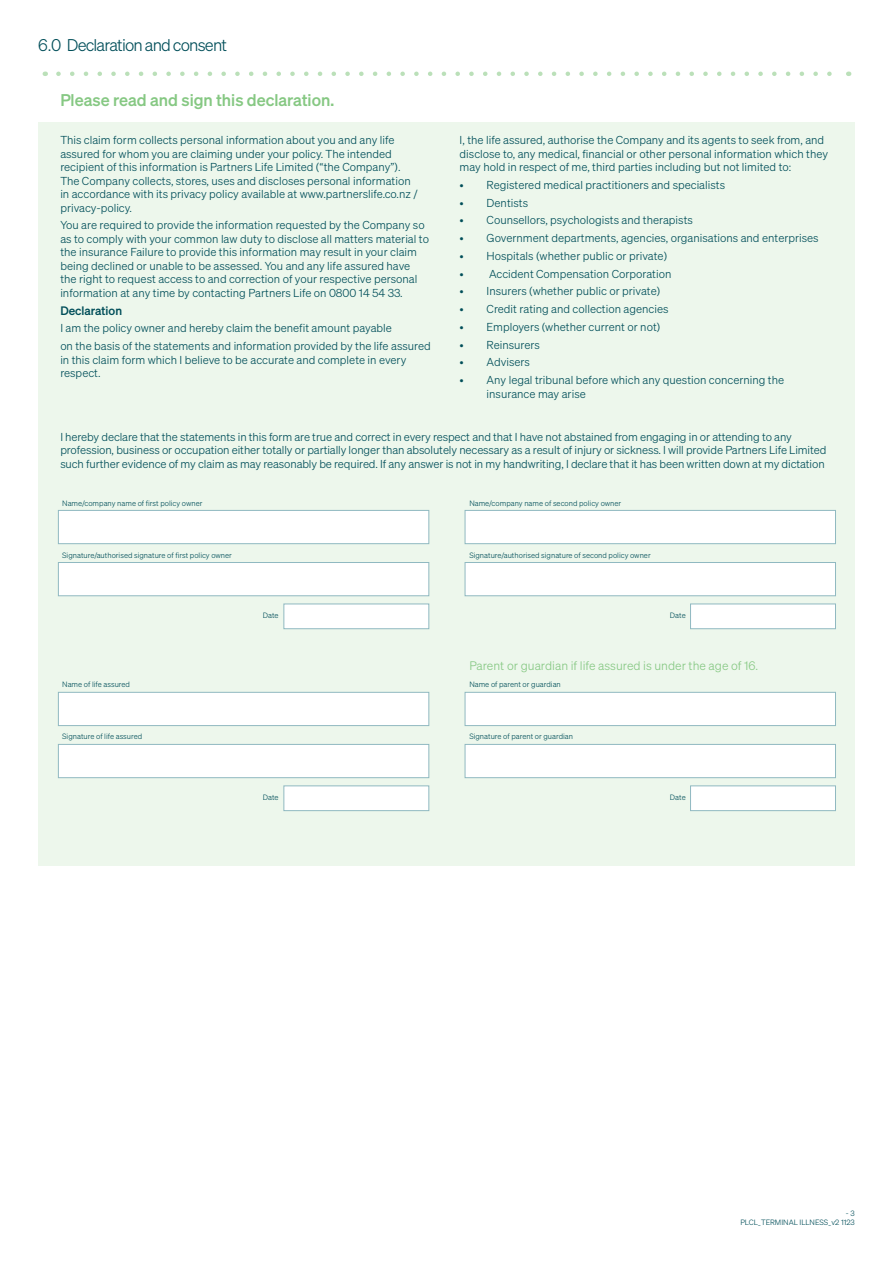
<style>
.page{position:relative;width:893px;height:1263px;background:#fff}
.page>*{position:absolute;margin:0;border:0;box-sizing:border-box;transform-origin:0 0}
._1_0_headings{font:16.5px "Sohne Kraftig";color:#86c883}
.body_copy{font:16.5px "Sohne Leicht";letter-spacing:-.05em;color:#004e59}
.green_subheadings{font:12px "Sohne Leicht";color:#86c883}
.t1{font:12px "Sohne Kraftig";color:#004e59}
.t2{font:11.25px/13.5px "Sohne Leicht";color:#004e59}
.body_copy-2{font:7.5px "Sohne Leicht";color:#004e59}
</style>
<div class="page">
<div style="left:38px;top:122px;width:817px;height:743px;background:#edf7ec"></div>
<div style="left:283px;top:604px;width:146px;height:25px;background:#fff;border:1px solid #90b9c1"></div>
<div style="left:690px;top:604px;width:146px;height:25px;background:#fff;border:1px solid #90b9c1"></div>
<div style="left:58px;top:562px;width:371px;height:34px;background:#fff;border:1px solid #90b9c1"></div>
<div style="left:465px;top:562px;width:371px;height:34px;background:#fff;border:1px solid #90b9c1"></div>
<div style="left:58px;top:510px;width:371px;height:34px;background:#fff;border:1px solid #90b9c1"></div>
<div style="left:465px;top:510px;width:371px;height:34px;background:#fff;border:1px solid #90b9c1"></div>
<div style="left:283px;top:785px;width:146px;height:26px;background:#fff;border:1px solid #90b9c1"></div>
<div style="left:690px;top:785px;width:146px;height:26px;background:#fff;border:1px solid #90b9c1"></div>
<div style="left:58px;top:744px;width:371px;height:34px;background:#fff;border:1px solid #90b9c1"></div>
<div style="left:465px;top:744px;width:371px;height:34px;background:#fff;border:1px solid #90b9c1"></div>
<div style="left:58px;top:692px;width:371px;height:34px;background:#fff;border:1px solid #90b9c1"></div>
<div style="left:465px;top:692px;width:371px;height:34px;background:#fff;border:1px solid #90b9c1"></div>
<svg style="left:58px;top:72px;width:774px;height:4px"></svg>
<p class="body_copy" style="left:38px;top:36px;width:190px">6.0 Declaration and consent</p>
<p class="_1_0_headings" style="left:60px;top:90px;width:275px">Please read and sign this declaration.</p>
<p class="t2" style="left:60px;top:133px;width:359px">This claim form collects personal information about you and any life assured for whom you are claiming under your policy. The intended recipient of this information is Partners Life Limited (“the Company”).<br>The Company collects, stores, uses and discloses personal information in accordance with its privacy policy available at www.partnerslife.co.nz / privacy-policy.</p>
<p class="t2" style="left:60px;top:218px;width:370px">You are required to provide the information requested by the Company so as to comply with your common law duty to disclose all matters material to the insurance Failure to provide this information may result in your claim being declined or unable to be assessed. You and any life assured have the right to request access to and correction of your respective personal information at any time by contacting Partners Life on 0800 14 54 33.</p>
<p class="t1" style="left:60px;top:303px;width:63px">Declaration</p>
<p class="t2" style="left:60px;top:321px;width:333px">I am the policy owner and hereby claim the benefit amount payable</p>
<p class="t2" style="left:60px;top:339px;width:372px">on the basis of the statements and information provided by the life assured in this claim form which I believe to be accurate and complete in every respect.</p>
<p class="t2" style="left:460px;top:133px;width:370px">I, the life assured, authorise the Company and its agents to seek from, and disclose to, any medical, financial or other personal information which they may hold in respect of me, third parties including but not limited to:</p>
<p class="t2" style="left:460px;top:178px;width:267px">• Registered medical practitioners and specialists</p>
<p class="t2" style="left:460px;top:196px;width:70px">• Dentists</p>
<p class="t2" style="left:460px;top:213px;width:235px">• Counsellors, psychologists and therapists</p>
<p class="t2" style="left:460px;top:231px;width:361px">• Government departments, agencies, organisations and enterprises</p>
<p class="t2" style="left:460px;top:249px;width:209px">• Hospitals (whether public or private)</p>
<p class="t2" style="left:460px;top:267px;width:213px">• Accident Compensation Corporation</p>
<p class="t2" style="left:460px;top:284px;width:202px">• Insurers (whether public or private)</p>
<p class="t2" style="left:460px;top:302px;width:210px">• Credit rating and collection agencies</p>
<p class="t2" style="left:460px;top:320px;width:202px">• Employers (whether current or not)</p>
<p class="t2" style="left:460px;top:338px;width:82px">• Reinsurers</p>
<p class="t2" style="left:460px;top:355px;width:72px">• Advisers</p>
<p class="t2" style="left:487px;top:373px;width:299px;text-indent:-27px">• Any legal tribunal before which any question concerning the insurance may arise</p>
<p class="t2" style="left:60px;top:430px;width:768px">I hereby declare that the statements in this form are true and correct in every respect and that I have not abstained from engaging in or attending to any profession, business or occupation either totally or partially longer than absolutely necessary as a result of injury or sickness. I will provide Partners Life Limited such further evidence of my claim as may reasonably be required. If any answer is not in my handwriting, I declare that it has been written down at my dictation</p>
<p class="body_copy-2" style="left:62px;top:499px;width:142px">Name/company name of first policy owner</p>
<p class="body_copy-2" style="left:469px;top:499px;width:153px">Name/company name of second policy owner</p>
<p class="body_copy-2" style="left:62px;top:551px;width:171px">Signature/authorised signature of first policy owner</p>
<p class="body_copy-2" style="left:469px;top:551px;width:183px">Signature/authorised signature of second policy owner</p>
<p class="body_copy-2" style="left:263px;top:611px;width:17px">Date</p>
<p class="body_copy-2" style="left:670px;top:611px;width:17px">Date</p>
<p class="green_subheadings" style="left:469px;top:658px;width:290px">Parent or guardian if life assured is under the age of 16.</p>
<p class="body_copy-2" style="left:62px;top:680px;width:69px">Name of life assured</p>
<p class="body_copy-2" style="left:469px;top:680px;width:93px">Name of parent or guardian</p>
<p class="body_copy-2" style="left:62px;top:732px;width:81px">Signature of life assured</p>
<p class="body_copy-2" style="left:469px;top:732px;width:105px">Signature of parent or guardian</p>
<p class="body_copy-2" style="left:263px;top:793px;width:17px">Date</p>
<p class="body_copy-2" style="left:670px;top:793px;width:17px">Date</p>
<p class="body_copy-2" style="left:846px;top:1209px;width:10px">- 3</p>
<p class="body_copy-2" style="left:740px;top:1218px;width:116px">PLCL_TERMINAL ILLNESS_v2 1123</p>
</div>
